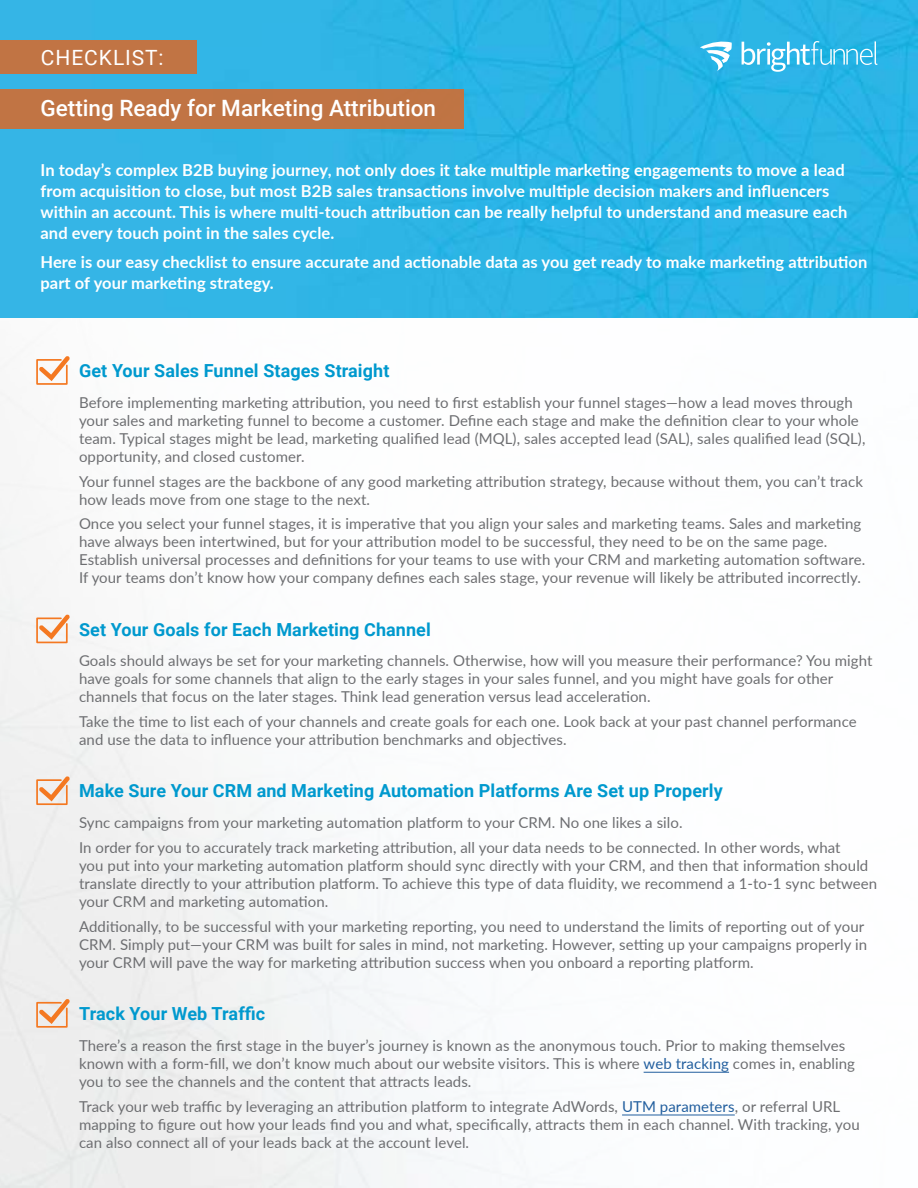
<style>
.page{position:relative;width:918px;height:1188px;background:#fff}
.page>*{position:absolute;margin:0;border:0;box-sizing:border-box;transform-origin:0 0}
.t1{font:500 22.5px "Roboto";color:#fff}
.t2{font:21px "Roboto";letter-spacing:.045em;color:#fff}
.t3{font:700 18px "Roboto";letter-spacing:.005em;color:#0099ce}
.t4{font:700 16.5px/21px "Lato";letter-spacing:.005em;color:#fff}
.t5{font:15px/18px "Lato";letter-spacing:.005em;color:#6d6e71}
.s1{color:#215e9e}
</style>
<div class="page">
<img style="left:0;top:0;width:918px;height:318px">
<div style="left:0;top:40px;width:197px;height:34px;background:#c17444"></div>
<div style="left:0;top:89px;width:463px;height:39px;background:#c17444"></div>
<svg style="left:742px;top:41px;width:135px;height:30px;background:#54c3ea"></svg>
<svg style="left:700px;top:40px;width:32px;height:31px"></svg>
<svg style="left:36px;top:356px;width:34px;height:29px"></svg>
<hr style="left:644px;top:1072px;width:85px;height:1px;background:#215e9e">
<hr style="left:622px;top:1115px;width:113px;height:1px;background:#215e9e">
<svg style="left:36px;top:614px;width:34px;height:30px"></svg>
<svg style="left:36px;top:776px;width:34px;height:29px"></svg>
<svg style="left:36px;top:999px;width:34px;height:29px"></svg>
<h2 class="t2" style="left:41px;top:43px;width:124px">CHECKLIST:</h2>
<h1 class="t1" style="left:40px;top:92px;width:397px">Getting Ready for Marketing Attribution</h1>
<p class="t4" style="left:40px;top:159px;width:809px">In today’s complex B2B buying journey, not only does it take multiple marketing engagements to move a lead from acquisition to close, but most B2B sales transactions involve multiple decision makers and influencers within an account. This is where multi-touch attribution can be really helpful to understand and measure each and every touch point in the sales cycle.</p>
<p class="t4" style="left:40px;top:251px;width:828px">Here is our easy checklist to ensure accurate and actionable data as you get ready to make marketing attribution part of your marketing strategy.</p>
<p class="t3" style="left:79px;top:358px;width:312px">Get Your Sales Funnel Stages Straight</p>
<p class="t5" style="left:79px;top:393px;width:788px">Before implementing marketing attribution, you need to first establish your funnel stages—how a lead moves through your sales and marketing funnel to become a customer. Define each stage and make the definition clear to your whole team. Typical stages might be lead, marketing qualified lead (MQL), sales accepted lead (SAL), sales qualified lead (SQL), opportunity, and closed customer.</p>
<p class="t5" style="left:79px;top:472px;width:785px">Your funnel stages are the backbone of any good marketing attribution strategy, because without them, you can’t track how leads move from one stage to the next.</p>
<p class="t5" style="left:79px;top:514px;width:788px">Once you select your funnel stages, it is imperative that you align your sales and marketing teams. Sales and marketing have always been intertwined, but for your attribution model to be successful, they need to be on the same page.<br>Establish universal processes and definitions for your teams to use with your CRM and marketing automation software.<br>If your teams don’t know how your company defines each sales stage, your revenue will likely be attributed incorrectly.</p>
<p class="t3" style="left:79px;top:617px;width:353px">Set Your Goals for Each Marketing Channel</p>
<p class="t5" style="left:79px;top:651px;width:795px">Goals should always be set for your marketing channels. Otherwise, how will you measure their performance? You might have goals for some channels that align to the early stages in your sales funnel, and you might have goals for other channels that focus on the later stages. Think lead generation versus lead acceleration.</p>
<p class="t5" style="left:79px;top:712px;width:779px">Take the time to list each of your channels and create goals for each one. Look back at your past channel performance and use the data to influence your attribution benchmarks and objectives.</p>
<p class="t3" style="left:79px;top:778px;width:645px">Make Sure Your CRM and Marketing Automation Platforms Are Set up Properly</p>
<p class="t5" style="left:79px;top:810px;width:763px;line-height:24.8px">Sync campaigns from your marketing automation platform to your CRM. No one likes a silo.<br>In order for you to accurately track marketing attribution, all your data needs to be connected. In other words, what</p>
<p class="t5" style="left:79px;top:856px;width:800px">you put into your marketing automation platform should sync directly with your CRM, and then that information should translate directly to your attribution platform. To achieve this type of data fluidity, we recommend a 1-to-1 sync between your CRM and marketing automation.</p>
<p class="t5" style="left:79px;top:917px;width:790px">Additionally, to be successful with your marketing reporting, you need to understand the limits of reporting out of your<br>CRM. Simply put—your CRM was built for sales in mind, not marketing. However, setting up your campaigns properly in your CRM will pave the way for marketing attribution success when you onboard a reporting platform.</p>
<p class="t3" style="left:79px;top:1001px;width:188px">Track Your Web Traffic</p>
<p class="t5" style="left:79px;top:1036px;width:777px">There’s a reason the first stage in the buyer’s journey is known as the anonymous touch. Prior to making themselves known with a form-fill, we don’t know much about our website visitors. This is where <span class="s1">web tracking</span> comes in, enabling you to see the channels and the content that attracts leads.</p>
<p class="t5" style="left:79px;top:1096px;width:782px">Track your web traffic by leveraging an attribution platform to integrate AdWords, <span class="s1">UTM parameters</span>, or referral URL mapping to figure out how your leads find you and what, specifically, attracts them in each channel. With tracking, you can also connect all of your leads back at the account level.</p>
</div>
